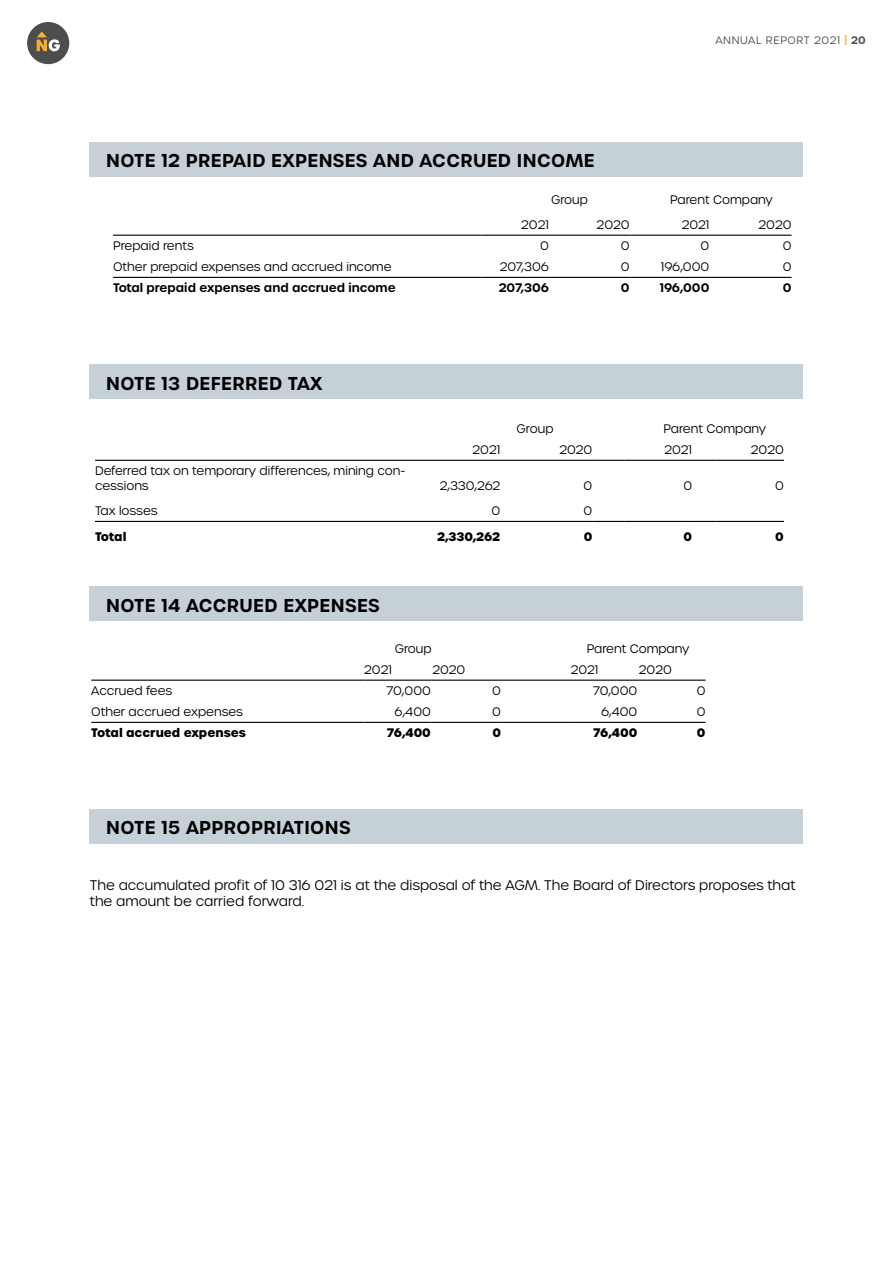
<style>
.page{position:relative;width:893px;height:1263px;background:#fff}
.page>*{position:absolute;margin:0;border:0;box-sizing:border-box;transform-origin:0 0}
.t1{font:600 18px "Urbane";letter-spacing:.02em;color:#000}
.t2{font:300 13.5px/16.2px "Urbane";color:#000}
.t3{font:300 12px/14.4px "Urbane";color:#000}
.t4{font:600 12px "Urbane";color:#000}
.t5{font:700 12px "Urbane";color:#000}
.t6{font:300 10.5px "Urbane";letter-spacing:.06em;color:#4d4d4d}
.s1{font-weight:600;color:#f7ad36}
.s2{font-weight:600}
</style>
<div class="page">
<div style="left:27px;top:22px;width:42px;height:42px;background:#4d4d4d;border-radius:50%"></div>
<svg style="left:37px;top:31px;width:23px;height:20px"></svg>
<div style="left:90px;top:364px;width:713px;height:35px;background:#c6d1d7"></div>
<hr style="left:95px;top:460px;width:326px;height:1px;background:#000">
<hr style="left:421px;top:460px;width:80px;height:1px;background:#000">
<svg style="left:501px;top:460px;width:25px;height:1px"></svg>
<hr style="left:526px;top:460px;width:67px;height:1px;background:#000">
<hr style="left:593px;top:460px;width:32px;height:1px;background:#000">
<hr style="left:625px;top:460px;width:68px;height:1px;background:#000">
<svg style="left:693px;top:460px;width:23px;height:1px"></svg>
<hr style="left:716px;top:460px;width:68px;height:1px;background:#000">
<hr style="left:95px;top:521px;width:326px;height:1px;background:#000">
<hr style="left:421px;top:521px;width:80px;height:1px;background:#000">
<svg style="left:501px;top:521px;width:25px;height:1px"></svg>
<hr style="left:526px;top:521px;width:67px;height:1px;background:#000">
<hr style="left:593px;top:521px;width:32px;height:1px;background:#000">
<hr style="left:625px;top:521px;width:68px;height:1px;background:#000">
<svg style="left:693px;top:521px;width:23px;height:1px"></svg>
<hr style="left:716px;top:521px;width:68px;height:1px;background:#000">
<div style="left:90px;top:587px;width:713px;height:34px;background:#c6d1d7"></div>
<hr style="left:91px;top:680px;width:272px;height:1px;background:#000">
<hr style="left:363px;top:680px;width:69px;height:1px;background:#000">
<hr style="left:432px;top:680px;width:70px;height:1px;background:#000">
<hr style="left:502px;top:680px;width:68px;height:1px;background:#000">
<hr style="left:570px;top:680px;width:68px;height:1px;background:#000">
<hr style="left:638px;top:680px;width:68px;height:1px;background:#000">
<hr style="left:91px;top:722px;width:272px;height:1px;background:#000">
<hr style="left:363px;top:722px;width:69px;height:1px;background:#000">
<hr style="left:432px;top:722px;width:70px;height:1px;background:#000">
<hr style="left:502px;top:722px;width:68px;height:1px;background:#000">
<hr style="left:570px;top:722px;width:68px;height:1px;background:#000">
<hr style="left:638px;top:722px;width:68px;height:1px;background:#000">
<div style="left:90px;top:809px;width:713px;height:34px;background:#c6d1d7"></div>
<div style="left:90px;top:142px;width:713px;height:34px;background:#c6d1d7"></div>
<hr style="left:113px;top:235px;width:369px;height:1px;background:#000">
<hr style="left:482px;top:235px;width:68px;height:1px;background:#000">
<hr style="left:550px;top:235px;width:80px;height:1px;background:#000">
<hr style="left:630px;top:235px;width:80px;height:1px;background:#000">
<hr style="left:710px;top:235px;width:81px;height:1px;background:#000">
<hr style="left:113px;top:277px;width:369px;height:1px;background:#000">
<hr style="left:482px;top:277px;width:68px;height:1px;background:#000">
<hr style="left:550px;top:277px;width:80px;height:1px;background:#000">
<hr style="left:630px;top:277px;width:80px;height:1px;background:#000">
<hr style="left:710px;top:277px;width:81px;height:1px;background:#000">
<p class="t6" style="left:715px;top:34px;width:152px">ANNUAL REPORT 2021 <span class="s1">|</span> <span class="s2">20</span></p>
<h1 class="t1" style="left:106px;top:148px;width:490px">NOTE 12 PREPAID EXPENSES AND ACCRUED INCOME</h1>
<p class="t3" style="left:551px;top:192px;width:39px">Group</p>
<p class="t3" style="left:670px;top:192px;width:104px">Parent Company</p>
<p class="t3" style="left:521px;top:218px;width:29px">2021</p>
<p class="t3" style="left:597px;top:218px;width:34px">2020</p>
<p class="t3" style="left:682px;top:218px;width:29px">2021</p>
<p class="t3" style="left:758px;top:218px;width:34px">2020</p>
<p class="t3" style="left:113px;top:239px;width:82px">Prepaid rents</p>
<p class="t3" style="left:540px;top:239px;width:10px">0</p>
<p class="t3" style="left:621px;top:239px;width:10px">0</p>
<p class="t3" style="left:701px;top:239px;width:10px">0</p>
<p class="t3" style="left:783px;top:239px;width:10px">0</p>
<p class="t3" style="left:113px;top:260px;width:280px">Other prepaid expenses and accrued income</p>
<p class="t3" style="left:500px;top:260px;width:51px">207,306</p>
<p class="t3" style="left:621px;top:260px;width:10px">0</p>
<p class="t3" style="left:661px;top:260px;width:50px">196,000</p>
<p class="t3" style="left:783px;top:260px;width:10px">0</p>
<p class="t4" style="left:113px;top:280px;width:284px">Total prepaid expenses and accrued income</p>
<p class="t4" style="left:499px;top:280px;width:52px">207,306</p>
<p class="t4" style="left:621px;top:280px;width:10px">0</p>
<p class="t4" style="left:660px;top:280px;width:51px">196,000</p>
<p class="t4" style="left:783px;top:280px;width:10px">0</p>
<h1 class="t1" style="left:106px;top:371px;width:218px">NOTE 13 DEFERRED TAX</h1>
<p class="t3" style="left:95px;top:464px;width:312px">Deferred tax on temporary differences, mining con&shy;cessions</p>
<p class="t3" style="left:516px;top:422px;width:39px">Group</p>
<p class="t3" style="left:663px;top:422px;width:104px">Parent Company</p>
<p class="t3" style="left:473px;top:443px;width:29px">2021</p>
<p class="t3" style="left:559px;top:443px;width:34px">2020</p>
<p class="t3" style="left:664px;top:443px;width:29px">2021</p>
<p class="t3" style="left:751px;top:443px;width:35px">2020</p>
<p class="t3" style="left:440px;top:478px;width:62px">2,330,262</p>
<p class="t3" style="left:584px;top:478px;width:10px">0</p>
<p class="t3" style="left:683px;top:478px;width:10px">0</p>
<p class="t3" style="left:775px;top:478px;width:10px">0</p>
<p class="t3" style="left:95px;top:504px;width:64px">Tax losses</p>
<p class="t3" style="left:491px;top:504px;width:10px">0</p>
<p class="t3" style="left:584px;top:504px;width:10px">0</p>
<p class="t5" style="left:95px;top:528px;width:33px">Total</p>
<p class="t5" style="left:437px;top:528px;width:65px">2,330,262</p>
<p class="t5" style="left:584px;top:528px;width:10px">0</p>
<p class="t5" style="left:683px;top:528px;width:10px">0</p>
<p class="t5" style="left:775px;top:528px;width:10px">0</p>
<h1 class="t1" style="left:106px;top:593px;width:275px">NOTE 14 ACCRUED EXPENSES</h1>
<p class="t3" style="left:395px;top:641px;width:39px">Group</p>
<p class="t3" style="left:587px;top:641px;width:104px">Parent Company</p>
<p class="t3" style="left:364px;top:663px;width:29px">2021</p>
<p class="t3" style="left:432px;top:663px;width:34px">2020</p>
<p class="t3" style="left:571px;top:663px;width:29px">2021</p>
<p class="t3" style="left:639px;top:663px;width:34px">2020</p>
<p class="t3" style="left:91px;top:684px;width:82px">Accrued fees</p>
<p class="t3" style="left:387px;top:684px;width:46px">70,000</p>
<p class="t3" style="left:492px;top:684px;width:10px">0</p>
<p class="t3" style="left:593px;top:684px;width:46px">70,000</p>
<p class="t3" style="left:697px;top:684px;width:10px">0</p>
<p class="t3" style="left:91px;top:705px;width:153px">Other accrued expenses</p>
<p class="t3" style="left:395px;top:705px;width:38px">6,400</p>
<p class="t3" style="left:492px;top:705px;width:10px">0</p>
<p class="t3" style="left:601px;top:705px;width:38px">6,400</p>
<p class="t3" style="left:697px;top:705px;width:10px">0</p>
<p class="t5" style="left:91px;top:725px;width:156px">Total accrued expenses</p>
<p class="t5" style="left:387px;top:725px;width:46px">76,400</p>
<p class="t5" style="left:492px;top:725px;width:10px">0</p>
<p class="t5" style="left:593px;top:725px;width:46px">76,400</p>
<p class="t5" style="left:697px;top:725px;width:10px">0</p>
<h1 class="t1" style="left:106px;top:815px;width:246px">NOTE 15 APPROPRIATIONS</h1>
<p class="t2" style="left:90px;top:877px;width:707px">The accumulated profit of 10 316 021 is at the disposal of the AGM. The Board of Directors proposes that the amount be carried forward.</p>
</div>
